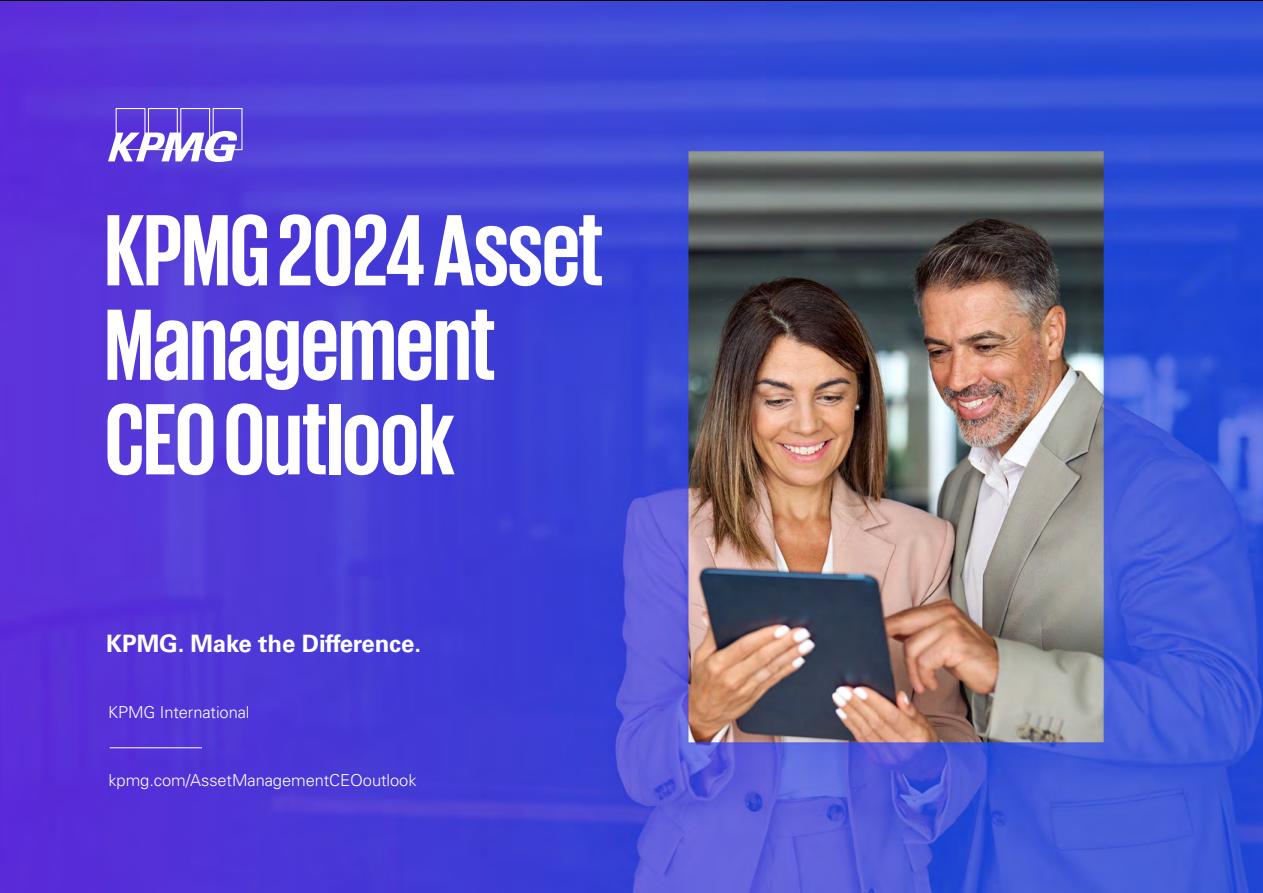
<style>
.page{position:relative;width:1263px;height:893px;background:#fff}
.page>*{position:absolute;margin:0;border:0;box-sizing:border-box;transform-origin:0 0}
.t1{font:700 103.5px/94.5px "KPMG";letter-spacing:-.01em;color:#fff}
.t2{font:700 24px "Univers LT Std";letter-spacing:-.005em;color:#fff}
.t3{font:300 16.5px "Univers LT Std";letter-spacing:-.005em;color:#fff}
</style>
<div class="page">
<img style="left:0;top:1px;width:1263px;height:892px">
<svg style="left:108px;top:108px;width:134px;height:54px"></svg>
<hr style="left:110px;top:747px;width:92px;height:1px;background:#fff">
<h1 class="t1" style="left:105px;top:200px;width:501px">KPMG 2024 Asset<br>Management<br>CEO Outlook</h1>
<h2 class="t2" style="left:106px;top:629px;width:316px">KPMG. Make the Difference.</h2>
<p class="t3" style="left:108px;top:702px;width:143px">KPMG International</p>
<p class="t3" style="left:108px;top:771px;width:310px">kpmg.com/AssetManagementCEOoutlook</p>
</div>
